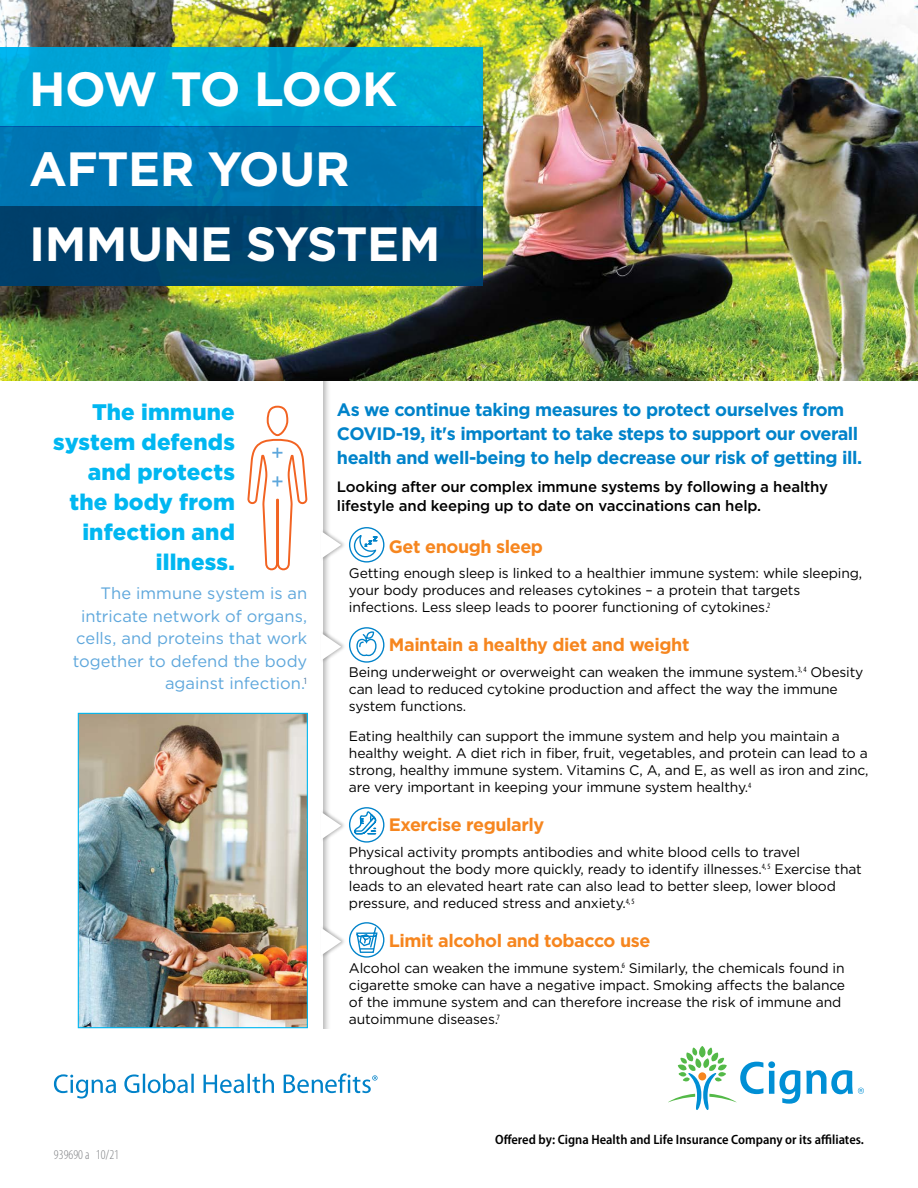
<style>
.page{position:relative;width:918px;height:1188px;background:#fff}
.page>*{position:absolute;margin:0;border:0;box-sizing:border-box;transform-origin:0 0}
.t1{font:700 48px/79.2px "Gotham";letter-spacing:-.01em;color:#fff}
.t2{font:900 22.5px/30px "Gotham";letter-spacing:.005em;color:#00b7f1;text-align:right}
.t3{font:700 18px/24px "Gotham";letter-spacing:-.025em;color:#0083ca}
.t4{font:700 18px "Gotham";letter-spacing:-.025em;color:#f6861f}
.t5{font:16.5px/22.5px "Gotham";color:#5ea7dc;text-align:right}
.t6{font:500 15px/19.5px "Gotham";letter-spacing:-.01em;color:#000}
.t7{font:13.8px/17.2px "Gotham";letter-spacing:-.01em;color:#000}
.t8{font:600 semi-condensed 13.5px "Myriad Pro";color:#000}
.t9{font:300 condensed 13.5px "Myriad Pro";color:#808285}
</style>
<div class="page">
<img style="left:0;top:0;width:918px;height:380px">
<div style="left:0;top:206px;width:483px;height:79px;background:#00426b"></div>
<div style="left:0;top:48px;width:483px;height:79px;background:#00a7d4"></div>
<div style="left:0;top:127px;width:483px;height:79px;background:#0075b1"></div>
<div style="left:349px;top:527px;width:35px;height:36px;border:1px solid #0083ca;border-radius:50%"></div>
<svg style="left:353px;top:533px;width:27px;height:25px"></svg>
<svg style="left:349px;top:627px;width:36px;height:36px"></svg>
<div style="left:349px;top:807px;width:35px;height:36px;border:1px solid #0083ca;border-radius:50%"></div>
<svg style="left:353px;top:810px;width:25px;height:25px"></svg>
<svg style="left:349px;top:922px;width:36px;height:36px"></svg>
<svg style="left:668px;top:1046px;width:196px;height:64px"></svg>
<svg style="left:247px;top:405px;width:61px;height:166px"></svg>
<div style="left:320px;top:528px;width:27px;height:34px;background:#000;opacity:.3"></div>
<svg style="left:321px;top:531px;width:20px;height:28px"></svg>
<div style="left:320px;top:630px;width:27px;height:34px;background:#000;opacity:.3"></div>
<svg style="left:321px;top:633px;width:20px;height:28px"></svg>
<div style="left:320px;top:809px;width:27px;height:34px;background:#000;opacity:.3"></div>
<svg style="left:321px;top:812px;width:20px;height:28px"></svg>
<div style="left:320px;top:925px;width:27px;height:34px;background:#000;opacity:.3"></div>
<svg style="left:321px;top:928px;width:20px;height:27px"></svg>
<img style="left:80px;top:715px;width:226px;height:311px">
<div style="left:78px;top:713px;width:230px;height:315px;border:1px solid #00b7f1"></div>
<svg style="left:54px;top:1073px;width:324px;height:26px"></svg>
<h1 class="t1" style="left:29px;top:49px;width:370px">HOW TO LOOK<br>AFTER YOUR</h1>
<h1 class="t1" style="left:29px;top:204px;width:413px">IMMUNE SYSTEM</h1>
<h2 class="t2" style="left:53px;top:397px;width:183px">The immune system defends and protects the body from infection and illness.</h2>
<p class="t5" style="left:73px;top:582px;width:236px">The immune system is an intricate network of organs, cells, and proteins that work together to defend the body against infection.<sup>1</sup></p>
<h3 class="t3" style="left:337px;top:398px;width:527px">As we continue taking measures to protect ourselves from<br>COVID-19, it's important to take steps to support our overall health and well-being to help decrease our risk of getting ill.</h3>
<p class="t6" style="left:337px;top:477px;width:493px">Looking after our complex immune systems by following a healthy lifestyle and keeping up to date on vaccinations can help.</p>
<h3 class="t4" style="left:389px;top:534px;width:156px">Get enough sleep</h3>
<p class="t7" style="left:349px;top:564px;width:515px">Getting enough sleep is linked to a healthier immune system: while sleeping, your body produces and releases cytokines – a protein that targets infections. Less sleep leads to poorer functioning of cytokines.<sup>2</sup></p>
<h3 class="t4" style="left:389px;top:633px;width:302px">Maintain a healthy diet and weight</h3>
<p class="t7" style="left:349px;top:663px;width:516px">Being underweight or overweight can weaken the immune system.<sup>3,</sup> <sup>4</sup> Obesity can lead to reduced cytokine production and affect the way the immune system functions.</p>
<p class="t7" style="left:349px;top:727px;width:521px">Eating healthily can support the immune system and help you maintain a healthy weight. A diet rich in fiber, fruit, vegetables, and protein can lead to a strong, healthy immune system. Vitamins C, A, and E, as well as iron and zinc, are very important in keeping your immune system healthy.<sup>4</sup></p>
<h3 class="t4" style="left:389px;top:813px;width:157px">Exercise regularly</h3>
<p class="t7" style="left:349px;top:843px;width:514px">Physical activity prompts antibodies and white blood cells to travel throughout the body more quickly, ready to identify illnesses.<sup>4,</sup> <sup>5</sup> Exercise that leads to an elevated heart rate can also lead to better sleep, lower blood pressure, and reduced stress and anxiety.<sup>4,</sup> <sup>5</sup></p>
<h3 class="t4" style="left:389px;top:929px;width:263px">Limit alcohol and tobacco use</h3>
<p class="t7" style="left:349px;top:959px;width:498px">Alcohol can weaken the immune system.<sup>6</sup> Similarly, the chemicals found in cigarette smoke can have a negative impact. Smoking affects the balance of the immune system and can therefore increase the risk of immune and autoimmune diseases.<sup>7</sup></p>
<p class="t9" style="left:54px;top:1147px;width:67px">939690 a 10/21</p>
<p class="t8" style="left:495px;top:1132px;width:370px">Offered by: Cigna Health and Life Insurance Company or its affiliates.</p>
</div>
